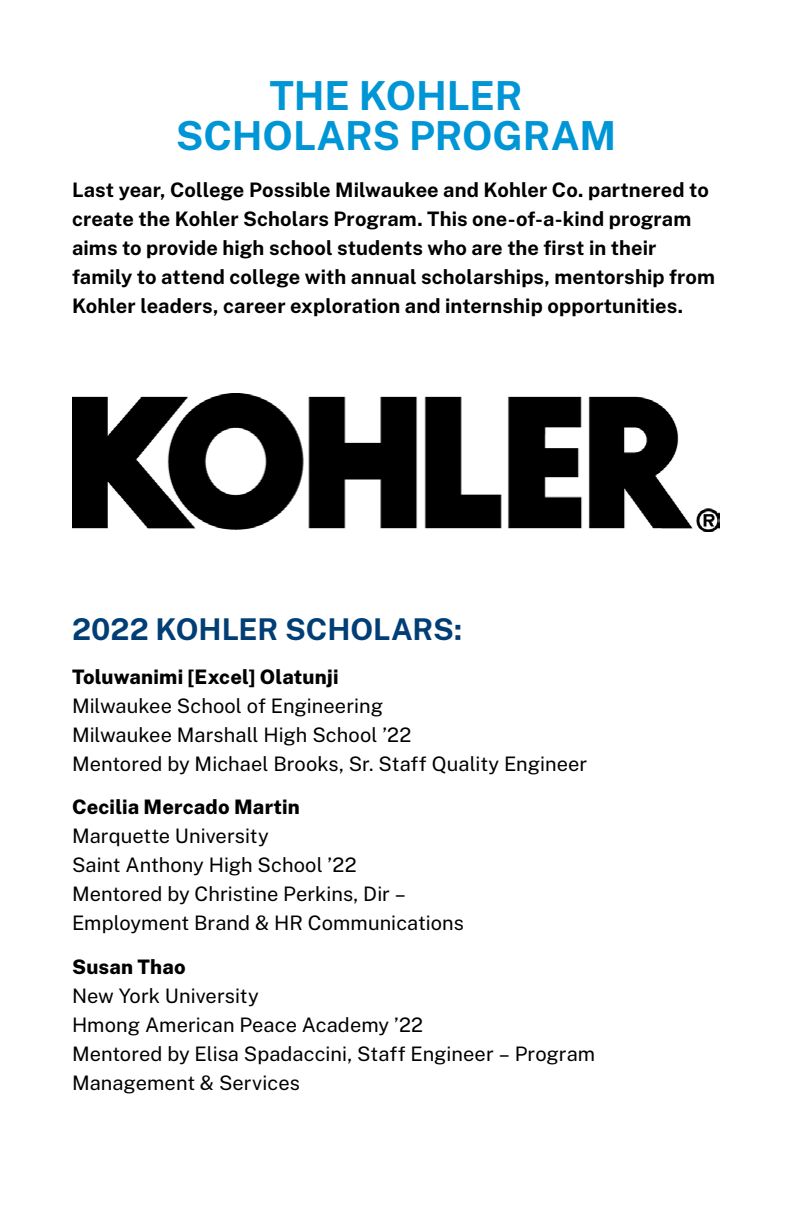
<style>
.page{position:relative;width:792px;height:1224px;background:#fff}
.page>*{position:absolute;margin:0;border:0;box-sizing:border-box;transform-origin:0 0}
.t1{font:700 40px/40px "Public Sans";letter-spacing:-.005em;color:#0096d6;text-align:center}
.t2{font:700 30px "Public Sans";color:#003e75}
.t3{font:20px/29px "Public Sans";letter-spacing:.005em;color:#000}
.t4{font:700 20px/29px "Public Sans";letter-spacing:.005em;color:#000}
.t5{font:800 20px "Public Sans";letter-spacing:.01em;color:#000}
</style>
<div class="page">
<img style="left:72px;top:393px;width:648px;height:139px">
<h1 class="t1" style="left:176px;top:72px;width:442px">THE KOHLER<br>SCHOLARS PROGRAM</h1>
<p class="t4" style="left:72px;top:174px;width:645px">Last year, College Possible Milwaukee and Kohler Co. partnered to create the Kohler Scholars Program. This one-of-a-kind program aims to provide high school students who are the first in their family to attend college with annual scholarships, mentorship from Kohler leaders, career exploration and internship opportunities.</p>
<h2 class="t2" style="left:72px;top:607px;width:392px">2022 KOHLER SCHOLARS:</h2>
<p class="t5" style="left:72px;top:661px;width:268px">Toluwanimi [Excel] Olatunji</p>
<p class="t3" style="left:72px;top:690px;width:517px">Milwaukee School of Engineering<br>Milwaukee Marshall High School ’22<br>Mentored by Michael Brooks, Sr. Staff Quality Engineer</p>
<p class="t5" style="left:72px;top:792px;width:229px">Cecilia Mercado Martin</p>
<p class="t3" style="left:72px;top:820px;width:393px">Marquette University<br>Saint Anthony High School ’22<br>Mentored by Christine Perkins, Dir –<br>Employment Brand &amp; HR Communications</p>
<p class="t5" style="left:72px;top:951px;width:115px">Susan Thao</p>
<p class="t3" style="left:72px;top:980px;width:525px">New York University<br>Hmong American Peace Academy ’22<br>Mentored by Elisa Spadaccini, Staff Engineer – Program<br>Management &amp; Services</p>
</div>
